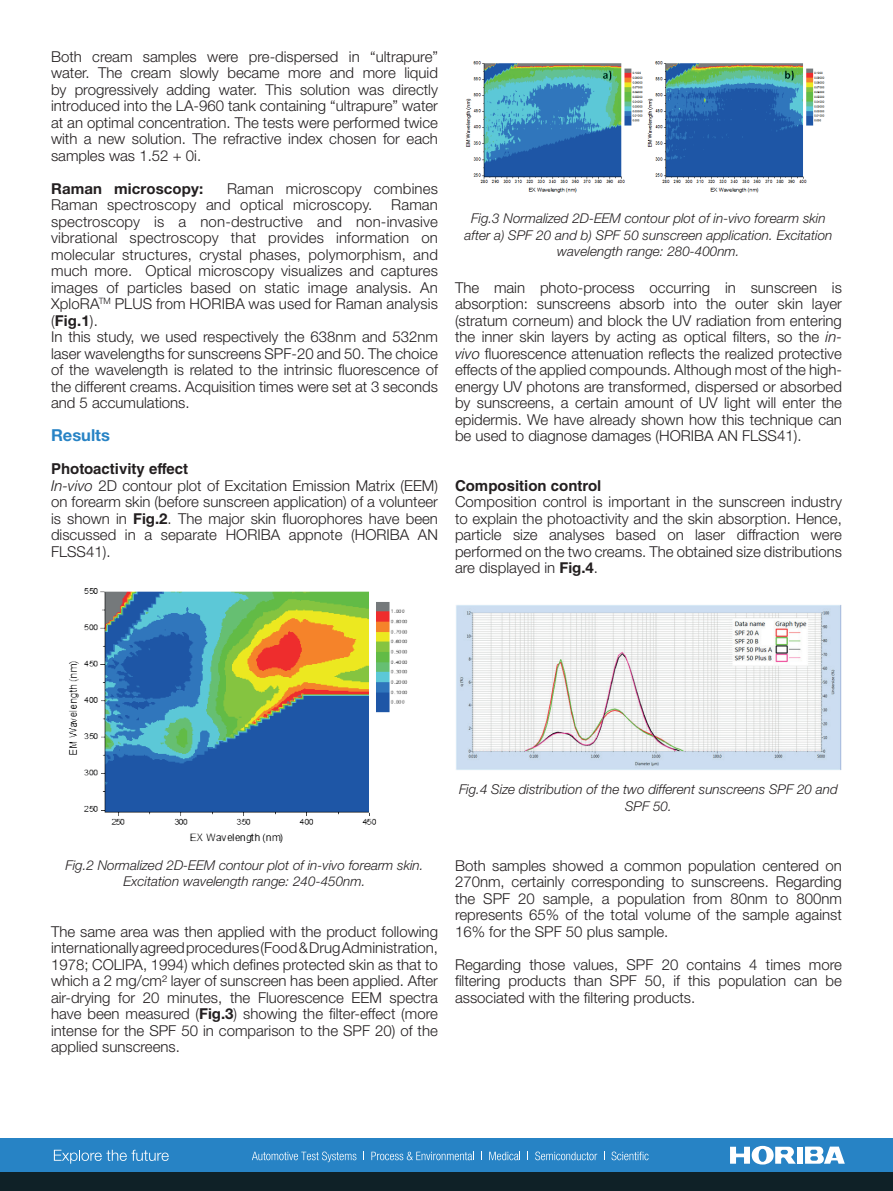
<style>
.page{position:relative;width:893px;height:1191px;background:#fff}
.page>*{position:absolute;margin:0;border:0;box-sizing:border-box;transform-origin:0 0}
.t1{font:700 16.5px "Helvetica Neue LT Std";color:#2783c5}
.t2{font:300 15px/16.5px "Helvetica Neue LT Std";color:#231f20;text-align:justify}
.t3{font:700 15px "Helvetica LT Std";color:#231f20}
.t4{font:700 15px "Helvetica Neue LT Std";letter-spacing:.01em;color:#231f20}
.t5{font:italic 300 13.5px/16.5px "Helvetica Neue LT Std";color:#231f20;text-align:center}
.s1{font-weight:700}
.s2{font-style:italic}
</style>
<div class="page">
<div style="left:0;top:1138px;width:893px;height:34px;background:#2783c5"></div>
<div style="left:0;top:1172px;width:893px;height:19px;background:#0f2127"></div>
<div style="left:797px;top:1146px;width:6px;height:17px;background:#fff"></div>
<svg style="left:730px;top:1145px;width:66px;height:19px"></svg>
<svg style="left:805px;top:1146px;width:40px;height:17px"></svg>
<svg style="left:54px;top:1149px;width:115px;height:14px"></svg>
<svg style="left:252px;top:1151px;width:104px;height:11px"></svg>
<svg style="left:371px;top:1151px;width:103px;height:9px"></svg>
<svg style="left:489px;top:1151px;width:31px;height:9px"></svg>
<svg style="left:535px;top:1151px;width:62px;height:9px"></svg>
<svg style="left:611px;top:1151px;width:37px;height:9px"></svg>
<img style="left:465px;top:61px;width:360px;height:132px">
<img style="left:68px;top:588px;width:340px;height:255px">
<img style="left:456px;top:605px;width:386px;height:165px">
<p class="t2" style="left:51px;top:48px;width:388px">Both cream samples were pre-dispersed in “ultrapure” water. The cream slowly became more and more liquid by progressively adding water. This solution was directly introduced into the LA-960 tank containing “ultrapure” water at an optimal concentration. The tests were performed twice with a new solution. The refractive index chosen for each samples was 1.52 + 0i.</p>
<p class="t4" style="left:51px;top:179px;width:154px">Raman microscopy:</p>
<p class="t2" style="left:51px;top:180px;width:388px;text-indent:176px">Raman microscopy combines<br>Raman spectroscopy and optical microscopy.</p>
<p class="t2" style="left:51px;top:196px;width:388px;text-align:left;text-indent:340px">Raman spectroscopy is a non-destructive and non-invasive vibrational spectroscopy that provides information on molecular structures, crystal phases, polymorphism, and much more. Optical microscopy visualizes and captures images of particles based on static image analysis. An XploRA<sup>TM</sup> PLUS from HORIBA was used for Raman analysis (<span class="s1">Fig.1</span>).<br>In this study, we used respectively the 638nm and 532nm laser wavelengths for sunscreens SPF-20 and 50. The choice of the wavelength is related to the intrinsic fluorescence of the different creams. Acquisition times were set at 3 seconds and 5 accumulations.</p>
<p class="t1" style="left:51px;top:425px;width:60px">Results</p>
<p class="t3" style="left:51px;top:460px;width:139px">Photoactivity effect</p>
<p class="t2" style="left:51px;top:477px;width:388px"><span class="s2">In-vivo</span> 2D contour plot of Excitation Emission Matrix (EEM) on forearm skin (before sunscreen application) of a volunteer is shown in <span class="s1">Fig.2</span>. The major skin fluorophores have been discussed in a separate HORIBA appnote (HORIBA AN FLSS41).</p>
<p class="t5" style="left:464px;top:210px;width:369px">Fig.3 Normalized 2D-EEM contour plot of in-vivo forearm skin after a) SPF 20 and b) SPF 50 sunscreen application. Excitation wavelength range: 280-400nm.</p>
<p class="t2" style="left:455px;top:279px;width:388px">The main photo-process occurring in sunscreen is absorption: sunscreens absorb into the outer skin layer (stratum corneum) and block the UV radiation from entering the inner skin layers by acting as optical filters, so the <span class="s2">in&shy;vivo</span> fluorescence attenuation reflects the realized protective effects of the applied compounds. Although most of the high&shy;energy UV photons are transformed, dispersed or absorbed by sunscreens, a certain amount of UV light will enter the epidermis. We have already shown how this technique can be used to diagnose damages (HORIBA AN FLSS41).</p>
<p class="t3" style="left:455px;top:476px;width:148px">Composition control</p>
<p class="t2" style="left:455px;top:493px;width:388px">Composition control is important in the sunscreen industry to explain the photoactivity and the skin absorption. Hence, particle size analyses based on laser diffraction were performed on the two creams. The obtained size distributions are displayed in <span class="s1">Fig.4</span>.</p>
<p class="t5" style="left:459px;top:781px;width:380px">Fig.4 Size distribution of the two different sunscreens SPF 20 and<br>SPF 50.</p>
<p class="t5" style="left:65px;top:856px;width:360px">Fig.2 Normalized 2D-EEM contour plot of in-vivo forearm skin.<br>Excitation wavelength range: 240-450nm.</p>
<p class="t2" style="left:51px;top:922px;width:388px">The same area was then applied with the product following internationally agreed procedures (Food &amp; Drug Administration, 1978; COLIPA, 1994) which defines protected skin as that to which a 2 mg/cm² layer of sunscreen has been applied. After air-drying for 20 minutes, the Fluorescence EEM spectra have been measured (<span class="s1">Fig.3</span>) showing the filter-effect (more intense for the SPF 50 in comparison to the SPF 20) of the applied sunscreens.</p>
<p class="t2" style="left:455px;top:856px;width:388px">Both samples showed a common population centered on 270nm, certainly corresponding to sunscreens. Regarding the SPF 20 sample, a population from 80nm to 800nm represents 65% of the total volume of the sample against 16% for the SPF 50 plus sample.</p>
<p class="t2" style="left:455px;top:955px;width:388px">Regarding those values, SPF 20 contains 4 times more filtering products than SPF 50, if this population can be associated with the filtering products.</p>
</div>
